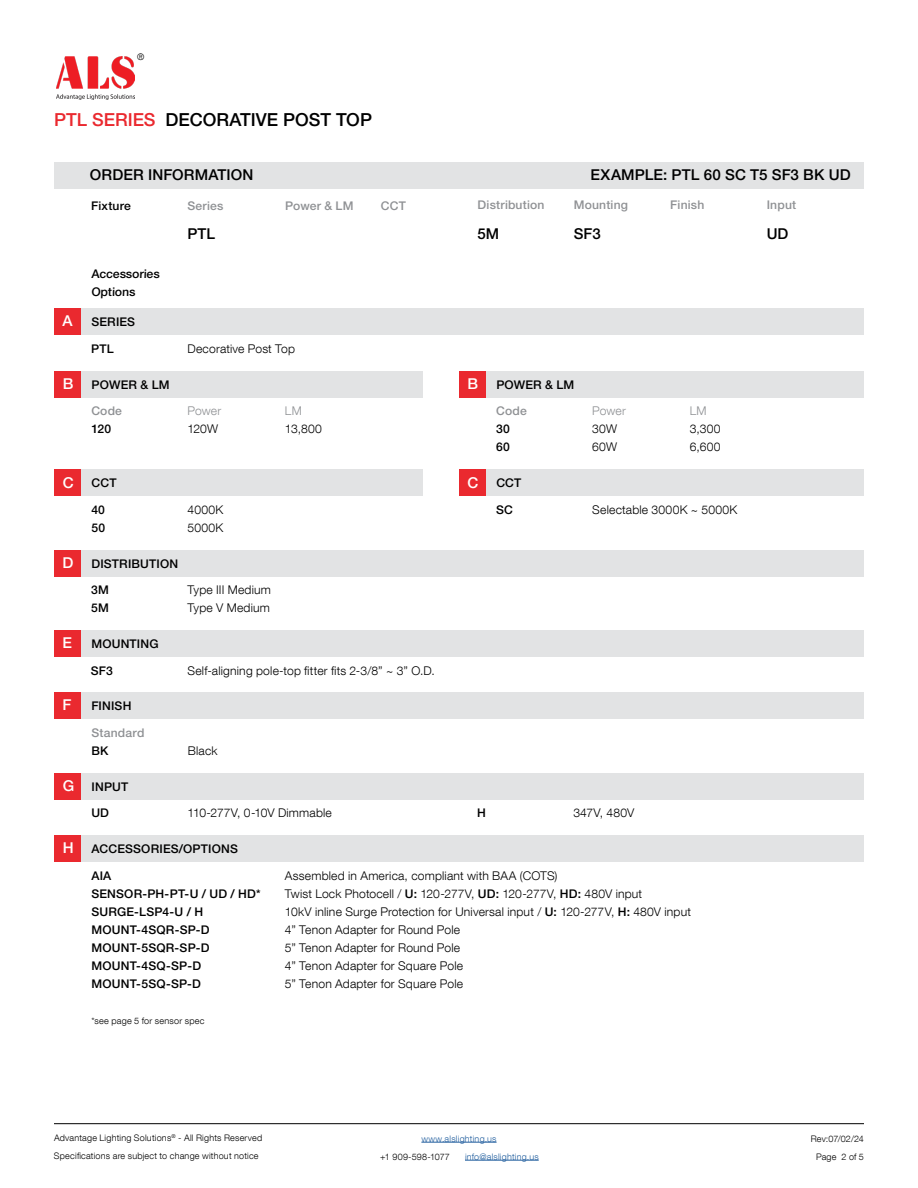
<style>
.page{position:relative;width:918px;height:1188px;background:#fff}
.page>*{position:absolute;margin:0;border:0;box-sizing:border-box;transform-origin:0 0}
.t1{font:500 18px "Helvetica Neue LT Pro";color:#000}
.t2{font:500 15px "Helvetica Neue LT Pro";letter-spacing:.005em;color:#000}
.t3{font:500 15px "Helvetica Neue LT Pro";color:#fff}
.t4{font:300 12px/18px "Helvetica Neue LT Com";letter-spacing:.015em;color:#000}
.t5{font:500 12px/18px "Helvetica Neue LT Pro";letter-spacing:.015em;color:#000}
.t6{font:500 12px "Helvetica Neue LT Pro";letter-spacing:.015em;color:#8f9194}
.t7{font:300 12px "Helvetica Neue LT Com";color:#8f9194}
.t8{font:300 9px/18px "Helvetica Neue LT Com";letter-spacing:.025em;color:#000;text-align:center}
.t9{font:300 9px "Helvetica Neue LT Com";letter-spacing:.025em;color:#215e9e}
.s1{color:#ea292f}
.s2{font-family:"Helvetica Neue LT Pro";font-weight:500}
</style>
<div class="page">
<hr style="left:421px;top:1142px;width:76px;height:1px;background:#215e9e">
<hr style="left:465px;top:1160px;width:74px;height:1px;background:#215e9e">
<hr style="left:54px;top:1123px;width:810px;height:1px;background:#000">
<img style="left:56px;top:57px;width:79px;height:43px">
<div style="left:82px;top:162px;width:782px;height:26px;background:#e2e3e4"></div>
<div style="left:54px;top:162px;width:27px;height:26px;background:#e2e3e4"></div>
<div style="left:54px;top:308px;width:27px;height:27px;background:#ea292f"></div>
<div style="left:54px;top:550px;width:27px;height:26px;background:#ea292f"></div>
<div style="left:54px;top:630px;width:27px;height:27px;background:#ea292f"></div>
<div style="left:54px;top:692px;width:27px;height:27px;background:#ea292f"></div>
<div style="left:54px;top:773px;width:28px;height:26px;background:#ea292f"></div>
<div style="left:54px;top:835px;width:28px;height:27px;background:#ea292f"></div>
<div style="left:54px;top:371px;width:28px;height:26px;background:#ea292f"></div>
<div style="left:459px;top:371px;width:27px;height:26px;background:#ea292f"></div>
<div style="left:54px;top:470px;width:28px;height:26px;background:#ea292f"></div>
<div style="left:459px;top:470px;width:27px;height:26px;background:#ea292f"></div>
<div style="left:82px;top:371px;width:341px;height:26px;background:#e2e3e4"></div>
<div style="left:486px;top:371px;width:378px;height:26px;background:#e2e3e4"></div>
<div style="left:82px;top:469px;width:341px;height:27px;background:#e2e3e4"></div>
<div style="left:486px;top:469px;width:378px;height:27px;background:#e2e3e4"></div>
<div style="left:81px;top:308px;width:783px;height:27px;background:#e2e3e4"></div>
<div style="left:81px;top:550px;width:783px;height:26px;background:#e2e3e4"></div>
<div style="left:81px;top:630px;width:783px;height:27px;background:#e2e3e4"></div>
<div style="left:81px;top:692px;width:783px;height:27px;background:#e2e3e4"></div>
<div style="left:82px;top:773px;width:782px;height:26px;background:#e2e3e4"></div>
<div style="left:82px;top:835px;width:782px;height:27px;background:#e2e3e4"></div>
<p class="t8" style="left:137px;top:48px;width:9px">®</p>
<h1 class="t1" style="left:54px;top:109px;width:320px"><span class="s1">PTL SERIES</span> DECORATIVE POST TOP</h1>
<p class="t2" style="left:90px;top:166px;width:165px">ORDER INFORMATION</p>
<p class="t2" style="left:590px;top:166px;width:262px">EXAMPLE: PTL 60 SC T5 SF3 BK UD</p>
<p class="t5" style="left:91px;top:197px;width:41px">Fixture</p>
<p class="t6" style="left:188px;top:199px;width:37px">Series</p>
<p class="t6" style="left:285px;top:199px;width:70px">Power &amp; LM</p>
<p class="t6" style="left:381px;top:199px;width:27px">CCT</p>
<p class="t6" style="left:478px;top:198px;width:68px">Distribution</p>
<p class="t6" style="left:574px;top:198px;width:56px">Mounting</p>
<p class="t6" style="left:670px;top:198px;width:36px">Finish</p>
<p class="t6" style="left:767px;top:198px;width:31px">Input</p>
<p class="t3" style="left:62px;top:312px;width:12px">A</p>
<p class="t5" style="left:91px;top:265px;width:70px">Accessories<br>Options</p>
<p class="t5" style="left:91px;top:313px;width:45px">SERIES</p>
<p class="t5" style="left:91px;top:340px;width:24px">PTL</p>
<p class="t2" style="left:188px;top:224px;width:29px">PTL</p>
<p class="t2" style="left:478px;top:224px;width:23px">5M</p>
<p class="t2" style="left:574px;top:224px;width:28px">SF3</p>
<p class="t2" style="left:767px;top:224px;width:23px">UD</p>
<p class="t4" style="left:188px;top:339px;width:109px">Decorative Post Top</p>
<p class="t3" style="left:63px;top:375px;width:12px">B</p>
<p class="t3" style="left:467px;top:375px;width:12px">B</p>
<p class="t5" style="left:92px;top:376px;width:79px">POWER &amp; LM</p>
<p class="t5" style="left:496px;top:376px;width:79px">POWER &amp; LM</p>
<p class="t6" style="left:91px;top:404px;width:32px">Code</p>
<p class="t5" style="left:91px;top:420px;width:21px">120</p>
<p class="t7" style="left:188px;top:404px;width:35px">Power</p>
<p class="t4" style="left:188px;top:420px;width:32px">120W</p>
<p class="t7" style="left:285px;top:404px;width:18px">LM</p>
<p class="t4" style="left:285px;top:420px;width:38px">13,800</p>
<p class="t6" style="left:496px;top:404px;width:32px">Code</p>
<p class="t5" style="left:496px;top:420px;width:15px">30<br>60</p>
<p class="t3" style="left:63px;top:473px;width:12px">C</p>
<p class="t3" style="left:467px;top:473px;width:12px">C</p>
<p class="t5" style="left:92px;top:474px;width:27px">CCT</p>
<p class="t5" style="left:496px;top:474px;width:27px">CCT</p>
<p class="t7" style="left:592px;top:404px;width:35px">Power</p>
<p class="t4" style="left:592px;top:420px;width:26px">30W<br>60W</p>
<p class="t7" style="left:690px;top:404px;width:18px">LM</p>
<p class="t4" style="left:690px;top:420px;width:32px">3,300<br>6,600</p>
<p class="t4" style="left:188px;top:500px;width:37px">4000K<br>5000K</p>
<p class="t4" style="left:592px;top:500px;width:147px">Selectable 3000K ~ 5000K</p>
<p class="t5" style="left:91px;top:501px;width:15px">40<br>50</p>
<p class="t5" style="left:496px;top:501px;width:18px">SC</p>
<p class="t3" style="left:62px;top:554px;width:12px">D</p>
<p class="t5" style="left:91px;top:555px;width:88px">DISTRIBUTION</p>
<p class="t5" style="left:91px;top:581px;width:19px">3M<br>5M</p>
<p class="t4" style="left:188px;top:581px;width:85px">Type III Medium<br>Type V Medium</p>
<p class="t3" style="left:62px;top:634px;width:11px">E</p>
<p class="t5" style="left:91px;top:635px;width:69px">MOUNTING</p>
<p class="t5" style="left:91px;top:661px;width:24px">SF3</p>
<p class="t4" style="left:188px;top:661px;width:249px">Self-aligning pole-top fitter fits 2-3/8” ~ 3” O.D.</p>
<p class="t3" style="left:62px;top:696px;width:10px">F</p>
<p class="t5" style="left:91px;top:697px;width:42px">FINISH</p>
<p class="t6" style="left:91px;top:725px;width:55px">Standard</p>
<p class="t5" style="left:91px;top:741px;width:19px">BK</p>
<p class="t4" style="left:188px;top:741px;width:31px">Black</p>
<p class="t3" style="left:63px;top:777px;width:13px">G</p>
<p class="t5" style="left:92px;top:777px;width:38px">INPUT</p>
<p class="t5" style="left:91px;top:804px;width:19px">UD</p>
<p class="t5" style="left:477px;top:804px;width:10px">H</p>
<p class="t4" style="left:188px;top:804px;width:146px">110-277V, 0-10V Dimmable</p>
<p class="t4" style="left:573px;top:804px;width:62px">347V, 480V</p>
<p class="t3" style="left:63px;top:839px;width:12px">H</p>
<p class="t5" style="left:92px;top:840px;width:148px">ACCESSORIES/OPTIONS</p>
<p class="t5" style="left:91px;top:866px;width:171px">AIA<br>SENSOR-PH-PT-U / UD / HD*<br>SURGE-LSP4-U / H<br>MOUNT-4SQR-SP-D<br>MOUNT-5SQR-SP-D<br>MOUNT-4SQ-SP-D<br>MOUNT-5SQ-SP-D</p>
<p class="t8" style="left:91px;top:1011px;width:115px">*see page 5 for sensor spec</p>
<p class="t4" style="left:285px;top:866px;width:408px">Assembled in America, compliant with BAA (COTS)<br>Twist Lock Photocell / <span class="s2">U:</span> 120-277V, <span class="s2">UD:</span> 120-277V, <span class="s2">HD:</span> 480V input<br>10kV inline Surge Protection for Universal input / <span class="s2">U:</span> 120-277V, <span class="s2">H:</span> 480V input 4” Tenon Adapter for Round Pole<br>5” Tenon Adapter for Round Pole<br>4” Tenon Adapter for Square Pole<br>5” Tenon Adapter for Square Pole</p>
<p class="t8" style="left:54px;top:1129px;width:210px;text-align:left">Advantage Lighting Solutions<sup>®</sup> - All Rights Reserved<br>Specifications are subject to change without notice</p>
<p class="t9" style="left:421px;top:1133px;width:77px">www.alslighting.us</p>
<p class="t8" style="left:380px;top:1147px;width:71px">+1 909-598-1077</p>
<p class="t9" style="left:465px;top:1151px;width:75px">info@alslighting.us</p>
<p class="t8" style="left:811px;top:1129px;width:55px">Rev:07/02/24<br>Page 2 of 5</p>
</div>
